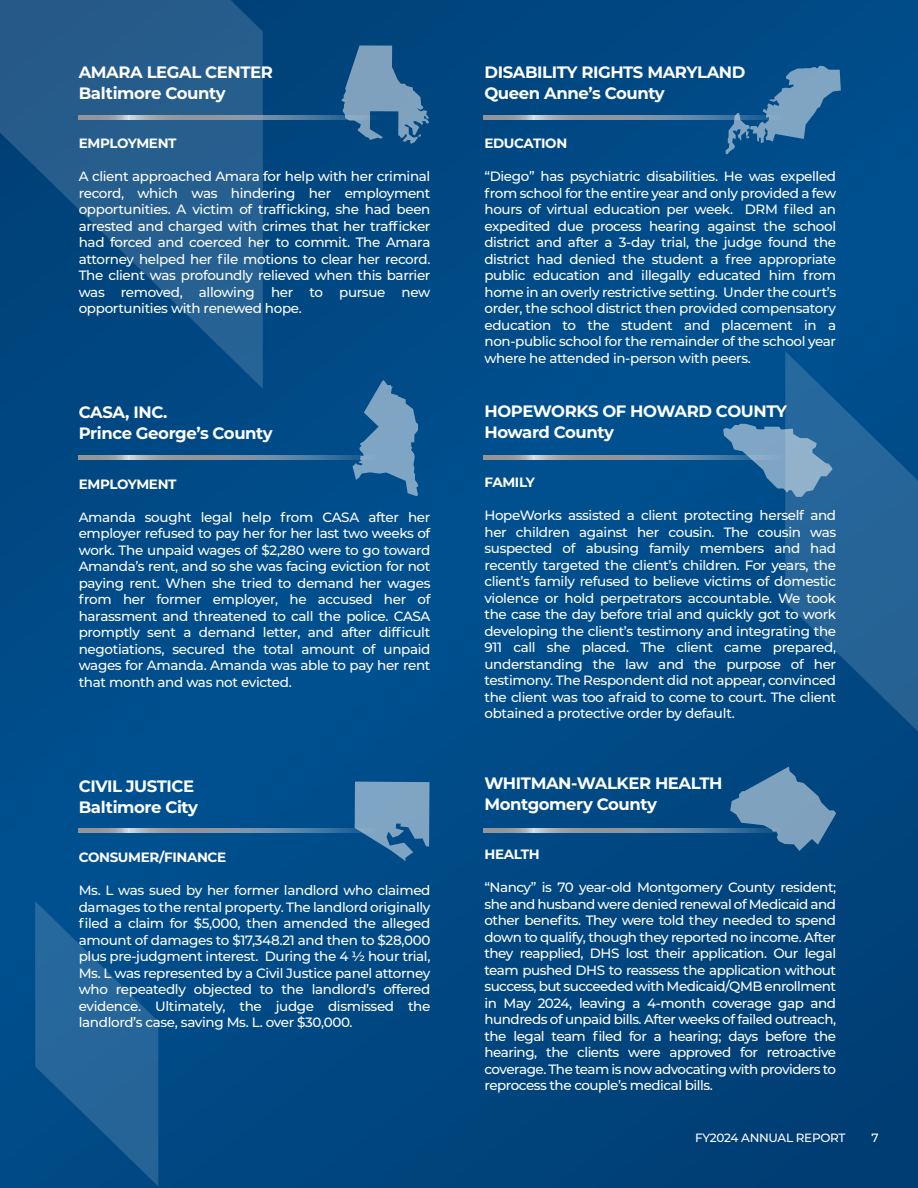
<style>
.page{position:relative;width:918px;height:1188px;background:#fff}
.page>*{position:absolute;margin:0;border:0;box-sizing:border-box;transform-origin:0 0}
.t1{font:700 16.5px/21px "Montserrat";letter-spacing:-.025em;color:#fff}
.t2{font:500 13.5px/16.5px "Montserrat";letter-spacing:-.025em;color:#fff;text-align:justify}
.t3{font:700 13.5px "Montserrat";letter-spacing:-.025em;color:#fff}
.t4{font:500 12px "Montserrat";letter-spacing:-.025em;color:#fff}
</style>
<div class="page">
<div style="left:0;top:0;width:918px;height:1188px;background:linear-gradient(to right,#004d8a,#004782)"></div>
<svg style="left:35px;top:901px;width:123px;height:285px;background:#165a92"></svg>
<svg style="left:0;top:0;width:263px;height:389px;background:#195587"></svg>
<svg style="left:723px;top:424px;width:62px;height:73px;background:#3f79a8"></svg>
<svg style="left:355px;top:782px;width:75px;height:79px;background:#5b8bb2"></svg>
<svg style="left:726px;top:66px;width:115px;height:88px;background:#2f6c9e"></svg>
<svg style="left:342px;top:45px;width:87px;height:99px;background:#4476a0"></svg>
<svg style="left:352px;top:380px;width:66px;height:116px;background:#447ca9"></svg>
<svg style="left:730px;top:767px;width:106px;height:84px;background:#4a7ba4"></svg>
<svg style="left:79px;top:115px;width:301px;height:5px;background:#8093a4"></svg>
<svg style="left:79px;top:455px;width:301px;height:4px"></svg>
<svg style="left:79px;top:828px;width:301px;height:4px"></svg>
<svg style="left:484px;top:115px;width:301px;height:5px;background:#7e94a6"></svg>
<svg style="left:484px;top:455px;width:301px;height:4px"></svg>
<svg style="left:484px;top:828px;width:301px;height:4px"></svg>
<svg style="left:785px;top:351px;width:133px;height:433px;background:#1a5c91"></svg>
<p class="t1" style="left:79px;top:61px;width:196px">AMARA LEGAL CENTER<br>Baltimore County</p>
<p class="t3" style="left:79px;top:134px;width:99px">EMPLOYMENT</p>
<p class="t2" style="left:79px;top:168px;width:353px">A client approached Amara for help with her criminal record, which was hindering her employment opportunities. A victim of trafficking, she had been arrested and charged with crimes that her trafficker had forced and coerced her to commit. The Amara attorney helped her file motions to clear her record.<br>The client was profoundly relieved when this barrier was removed, allowing her to pursue new opportunities with renewed hope.</p>
<p class="t1" style="left:79px;top:401px;width:196px">CASA, INC.<br>Prince George’s County</p>
<p class="t3" style="left:79px;top:474px;width:99px">EMPLOYMENT</p>
<p class="t2" style="left:79px;top:508px;width:353px">Amanda sought legal help from CASA after her employer refused to pay her for her last two weeks of work. The unpaid wages of $2,280 were to go toward Amanda’s rent, and so she was facing eviction for not paying rent. When she tried to demand her wages from her former employer, he accused her of harassment and threatened to call the police. CASA promptly sent a demand letter, and after difficult negotiations, secured the total amount of unpaid wages for Amanda. Amanda was able to pay her rent that month and was not evicted.</p>
<p class="t1" style="left:79px;top:775px;width:121px">CIVIL JUSTICE<br>Baltimore City</p>
<p class="t3" style="left:79px;top:848px;width:149px">CONSUMER/FINANCE</p>
<p class="t2" style="left:79px;top:882px;width:353px">Ms. L was sued by her former landlord who claimed damages to the rental property. The landlord originally filed a claim for $5,000, then amended the alleged amount of damages to $17,348.21 and then to $28,000 plus pre-judgment interest. During the 4 ½ hour trial, Ms. L was represented by a Civil Justice panel attorney who repeatedly objected to the landlord’s offered evidence. Ultimately, the judge dismissed the landlord’s case, saving Ms. L. over $30,000.</p>
<p class="t1" style="left:484px;top:61px;width:263px">DISABILITY RIGHTS MARYLAND<br>Queen Anne’s County</p>
<p class="t3" style="left:484px;top:134px;width:84px">EDUCATION</p>
<p class="t2" style="left:484px;top:168px;width:353px">“Diego” has psychiatric disabilities. He was expelled from school for the entire year and only provided a few hours of virtual education per week. DRM filed an expedited due process hearing against the school district and after a 3-day trial, the judge found the district had denied the student a free appropriate public education and illegally educated him from home in an overly restrictive setting. Under the court’s order, the school district then provided compensatory education to the student and placement in a non-public school for the remainder of the school year where he attended in-person with peers.</p>
<p class="t1" style="left:484px;top:400px;width:304px">HOPEWORKS OF HOWARD COUNTY<br>Howard County</p>
<p class="t3" style="left:484px;top:473px;width:52px">FAMILY</p>
<p class="t2" style="left:484px;top:507px;width:353px">HopeWorks assisted a client protecting herself and her children against her cousin. The cousin was suspected of abusing family members and had recently targeted the client’s children. For years, the client’s family refused to believe victims of domestic violence or hold perpetrators accountable. We took the case the day before trial and quickly got to work developing the client’s testimony and integrating the 911 call she placed. The client came prepared, understanding the law and the purpose of her testimony. The Respondent did not appear, convinced the client was too afraid to come to court. The client obtained a protective order by default.</p>
<p class="t1" style="left:484px;top:772px;width:240px">WHITMAN-WALKER HEALTH<br>Montgomery County</p>
<p class="t3" style="left:484px;top:845px;width:57px">HEALTH</p>
<p class="t2" style="left:484px;top:879px;width:353px">“Nancy” is 70 year-old Montgomery County resident; she and husband were denied renewal of Medicaid and other benefits. They were told they needed to spend down to qualify, though they reported no income. After they reapplied, DHS lost their application. Our legal team pushed DHS to reassess the application without success, but succeeded with Medicaid/QMB enrollment in May 2024, leaving a 4-month coverage gap and hundreds of unpaid bills. After weeks of failed outreach, the legal team filed for a hearing; days before the hearing, the clients were approved for retroactive coverage. The team is now advocating with providers to reprocess the couple’s medical bills.</p>
<p class="t4" style="left:695px;top:1129px;width:152px">FY2024 ANNUAL REPORT</p>
<p class="t4" style="left:872px;top:1129px;width:9px">7</p>
</div>
